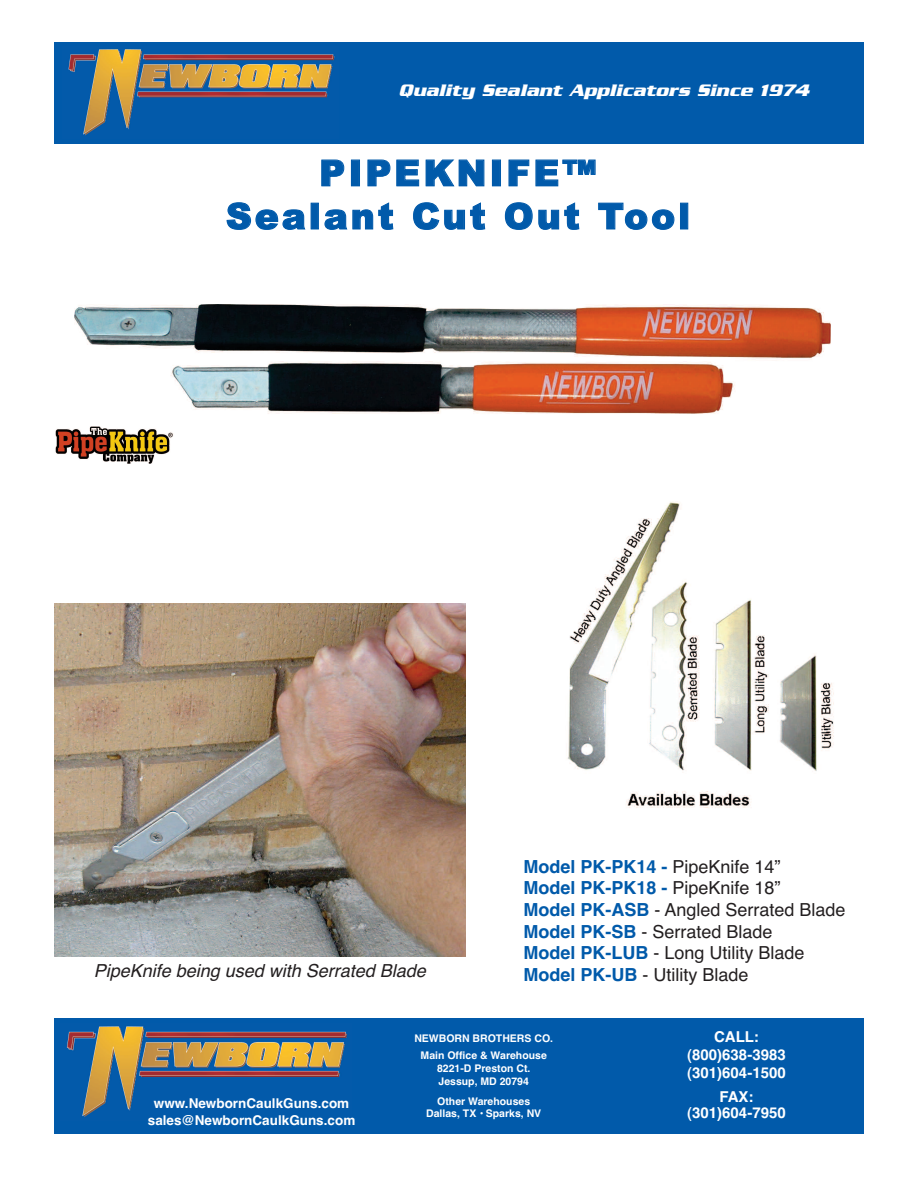
<style>
.page{position:relative;width:918px;height:1188px;background:#fff}
.page>*{position:absolute;margin:0;border:0;box-sizing:border-box;transform-origin:0 0}
.t1{font:900 36px/43.2px "Arial";letter-spacing:.085em;color:#015aaa;text-align:center}
.t2{font:18px/21.6px "Helvetica";color:#231f20}
.t3{font:italic 18px "Helvetica";color:#231f20}
.t4{font:italic 700 18px "Serpentine";letter-spacing:.005em;color:#fff}
.t5{font:700 15px/18px "Helvetica";color:#fff;text-align:center}
.t6{font:700 13.5px/16.2px "Helvetica";color:#fff;text-align:center}
.t7{font:700 10.5px/12.6px "Helvetica";color:#fff;text-align:center}
.s1{font-weight:700;color:#015aaa}
</style>
<div class="page">
<div style="left:54px;top:42px;width:810px;height:102px;background:#015aaa"></div>
<img style="left:68px;top:49px;width:267px;height:87px">
<div style="left:54px;top:1018px;width:810px;height:116px;background:#015aaa"></div>
<img style="left:66px;top:1026px;width:281px;height:91px">
<img style="left:74px;top:304px;width:756px;height:110px">
<img style="left:55px;top:426px;width:118px;height:37px">
<img style="left:567px;top:501px;width:267px;height:307px">
<img style="left:54px;top:603px;width:412px;height:354px">
<p class="t4" style="left:399px;top:85px;width:412px">Quality Sealant Applicators Since 1974</p>
<h1 class="t1" style="left:226px;top:152px;width:466px">PIPEKNIFE™<br>Sealant Cut Out Tool</h1>
<p class="t3" style="left:94px;top:960px;width:340px">PipeKnife being used with Serrated Blade</p>
<p class="t2" style="left:523px;top:856px;width:324px"><span class="s1">Model PK-PK14 -</span> PipeKnife 14”<br><span class="s1">Model PK-PK18 -</span> PipeKnife 18”<br><span class="s1">Model PK-ASB</span> - Angled Serrated Blade<br><span class="s1">Model PK-SB</span> - Serrated Blade<br><span class="s1">Model PK-LUB</span> - Long Utility Blade<br><span class="s1">Model PK-UB</span> - Utility Blade</p>
<p class="t6" style="left:148px;top:1096px;width:209px">www.NewbornCaulkGuns.com sales@NewbornCaulkGuns.com</p>
<p class="t7" style="left:414px;top:1029px;width:140px;line-height:17.9px">NEWBORN BROTHERS CO.<br>Main Office &amp; Warehouse</p>
<p class="t7" style="left:437px;top:1062px;width:95px;text-align:left">8221-D Preston Ct.<br>Jessup, MD 20794</p>
<p class="t7" style="left:426px;top:1095px;width:117px">Other Warehouses<br>Dallas, TX • Sparks, NV</p>
<p class="t5" style="left:687px;top:1028px;width:100px">CALL: (800)638-3983 (301)604-1500</p>
<p class="t5" style="left:687px;top:1089px;width:100px;line-height:15.9px">FAX: (301)604-7950</p>
</div>
